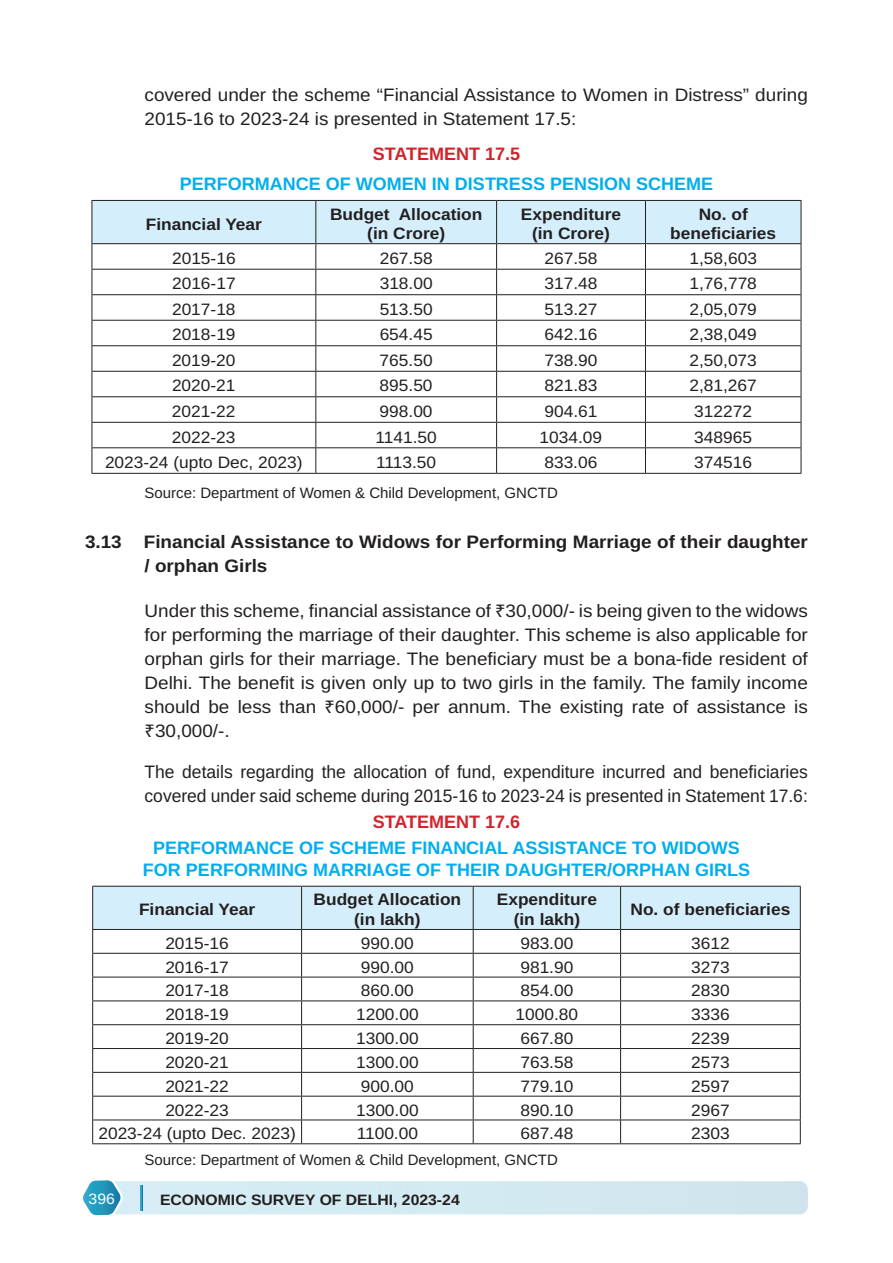
<style>
.page{position:relative;width:893px;height:1263px;background:#fff}
.page>*{position:absolute;margin:0;border:0;box-sizing:border-box;transform-origin:0 0}
.t1{font:18px/24px "Arimo";color:#231f20;scale:1.05 1}
.t2{font:18px/24px "Arimo";color:#231f20}
.t3{font:700 18px/21.6px "Arimo";color:#00aeef;text-align:center}
.t4{font:700 18px/24px "Arimo";color:#231f20;scale:1.05 1}
.t5{font:700 18px "Arimo";color:#d1232a}
.t6{font:16.5px "Arimo";color:#231f20;scale:1.05 1}
.t7{font:700 16.5px/19.8px "Arimo";color:#231f20;text-align:center;scale:1.05 1}
.t8{font:15px "Arimo";color:#231f20}
.t9{font:700 15px "Arimo";color:#231f20;scale:1.05 1}
.t10{font:15px "Arimo";color:#fff;scale:1.05 1}
</style>
<div class="page">
<div style="left:105px;top:1181px;width:703px;height:33px;background:#d3eaf1;border-radius:9px"></div>
<svg style="left:83px;top:1180px;width:42px;height:36px"></svg>
<svg style="left:141px;top:1185px;width:1px;height:25px"></svg>
<svg style="left:92px;top:200px;width:710px;height:273px"></svg>
<hr style="left:92px;top:473px;width:224px;height:1px;background:#231f20">
<hr style="left:316px;top:473px;width:181px;height:1px;background:#231f20">
<hr style="left:497px;top:473px;width:148px;height:1px;background:#231f20">
<hr style="left:645px;top:473px;width:156px;height:1px;background:#231f20">
<svg style="left:92px;top:886px;width:709px;height:257px"></svg>
<hr style="left:92px;top:1143px;width:210px;height:1px;background:#231f20">
<hr style="left:302px;top:1143px;width:171px;height:1px;background:#231f20">
<hr style="left:473px;top:1143px;width:148px;height:1px;background:#231f20">
<hr style="left:621px;top:1143px;width:180px;height:1px;background:#231f20">
<p class="t1" style="left:145px;top:83px;width:633px">covered under the scheme “Financial Assistance to Women in Distress” during<br>2015-16 to 2023-24 is presented in Statement 17.5:</p>
<p class="t5" style="left:373px;top:141px;width:149px">STATEMENT 17.5</p>
<p class="t3" style="left:180px;top:173px;width:535px">PERFORMANCE OF WOMEN IN DISTRESS PENSION SCHEME</p>
<p class="t7" style="left:146px;top:214px;width:112px">Financial Year</p>
<p class="t7" style="left:330px;top:204px;width:147px">Budget Allocation (in Crore)</p>
<p class="t7" style="left:521px;top:204px;width:97px">Expenditure (in Crore)</p>
<p class="t7" style="left:670px;top:204px;width:102px">No. of beneficiaries</p>
<p class="t6" style="left:172px;top:247px;width:62px">2015-16</p>
<p class="t6" style="left:380px;top:247px;width:52px">267.58</p>
<p class="t6" style="left:544px;top:247px;width:52px">267.58</p>
<p class="t6" style="left:689px;top:247px;width:66px">1,58,603</p>
<p class="t6" style="left:172px;top:272px;width:62px">2016-17</p>
<p class="t6" style="left:380px;top:272px;width:52px">318.00</p>
<p class="t6" style="left:544px;top:272px;width:52px">317.48</p>
<p class="t6" style="left:689px;top:272px;width:66px">1,76,778</p>
<p class="t6" style="left:172px;top:298px;width:62px">2017-18</p>
<p class="t6" style="left:380px;top:298px;width:52px">513.50</p>
<p class="t6" style="left:544px;top:298px;width:52px">513.27</p>
<p class="t6" style="left:689px;top:298px;width:66px">2,05,079</p>
<p class="t6" style="left:172px;top:323px;width:62px">2018-19</p>
<p class="t6" style="left:380px;top:323px;width:52px">654.45</p>
<p class="t6" style="left:544px;top:323px;width:52px">642.16</p>
<p class="t6" style="left:689px;top:323px;width:66px">2,38,049</p>
<p class="t6" style="left:172px;top:349px;width:62px">2019-20</p>
<p class="t6" style="left:380px;top:349px;width:52px">765.50</p>
<p class="t6" style="left:544px;top:349px;width:52px">738.90</p>
<p class="t6" style="left:689px;top:349px;width:66px">2,50,073</p>
<p class="t6" style="left:172px;top:374px;width:62px">2020-21</p>
<p class="t6" style="left:380px;top:374px;width:52px">895.50</p>
<p class="t6" style="left:544px;top:374px;width:52px">821.83</p>
<p class="t6" style="left:689px;top:374px;width:66px">2,81,267</p>
<p class="t6" style="left:172px;top:400px;width:62px">2021-22</p>
<p class="t6" style="left:380px;top:400px;width:52px">998.00</p>
<p class="t6" style="left:544px;top:400px;width:52px">904.61</p>
<p class="t6" style="left:694px;top:400px;width:57px">312272</p>
<p class="t6" style="left:172px;top:425px;width:62px">2022-23</p>
<p class="t6" style="left:375px;top:425px;width:60px">1141.50</p>
<p class="t6" style="left:540px;top:425px;width:61px">1034.09</p>
<p class="t6" style="left:694px;top:425px;width:57px">348965</p>
<p class="t6" style="left:105px;top:451px;width:190px">2023-24 (upto Dec, 2023)</p>
<p class="t6" style="left:376px;top:451px;width:59px">1113.50</p>
<p class="t6" style="left:544px;top:451px;width:52px">833.06</p>
<p class="t6" style="left:694px;top:451px;width:57px">374516</p>
<p class="t8" style="left:145px;top:483px;width:415px">Source: Department of Women &amp; Child Development, GNCTD</p>
<p class="t4" style="left:145px;top:530px;width:633px;text-indent:-60px">3.13 Financial Assistance to Widows for Performing Marriage of their daughter / orphan Girls</p>
<p class="t1" style="left:145px;top:599px;width:633px;text-align:justify">Under this scheme, financial assistance of ₹30,000/- is being given to the widows for performing the marriage of their daughter. This scheme is also applicable for orphan girls for their marriage. The beneficiary must be a bona-fide resident of Delhi. The benefit is given only up to two girls in the family. The family income should be less than ₹60,000/- per annum. The existing rate of assistance is ₹30,000/-.</p>
<p class="t2" style="left:145px;top:760px;width:665px">The details regarding the allocation of fund, expenditure incurred and beneficiaries covered under said scheme during 2015-16 to 2023-24 is presented in Statement 17.6:</p>
<p class="t5" style="left:373px;top:809px;width:149px">STATEMENT 17.6</p>
<p class="t3" style="left:143px;top:837px;width:609px">PERFORMANCE OF SCHEME FINANCIAL ASSISTANCE TO WIDOWS<br>FOR PERFORMING MARRIAGE OF THEIR DAUGHTER/ORPHAN GIRLS</p>
<p class="t7" style="left:139px;top:900px;width:112px">Financial Year</p>
<p class="t7" style="left:314px;top:890px;width:142px">Budget Allocation (in lakh)</p>
<p class="t7" style="left:497px;top:890px;width:97px">Expenditure (in lakh)</p>
<p class="t7" style="left:630px;top:900px;width:154px">No. of beneficiaries</p>
<p class="t6" style="left:165px;top:932px;width:62px">2015-16</p>
<p class="t6" style="left:361px;top:932px;width:52px">990.00</p>
<p class="t6" style="left:520px;top:932px;width:52px">983.00</p>
<p class="t6" style="left:691px;top:932px;width:38px">3612</p>
<p class="t6" style="left:165px;top:955px;width:62px">2016-17</p>
<p class="t6" style="left:361px;top:955px;width:52px">990.00</p>
<p class="t6" style="left:520px;top:955px;width:52px">981.90</p>
<p class="t6" style="left:691px;top:955px;width:38px">3273</p>
<p class="t6" style="left:165px;top:979px;width:62px">2017-18</p>
<p class="t6" style="left:361px;top:979px;width:52px">860.00</p>
<p class="t6" style="left:520px;top:979px;width:52px">854.00</p>
<p class="t6" style="left:691px;top:979px;width:38px">2830</p>
<p class="t6" style="left:165px;top:1003px;width:62px">2018-19</p>
<p class="t6" style="left:356px;top:1003px;width:61px">1200.00</p>
<p class="t6" style="left:516px;top:1003px;width:61px">1000.80</p>
<p class="t6" style="left:691px;top:1003px;width:38px">3336</p>
<p class="t6" style="left:165px;top:1027px;width:62px">2019-20</p>
<p class="t6" style="left:356px;top:1027px;width:61px">1300.00</p>
<p class="t6" style="left:520px;top:1027px;width:52px">667.80</p>
<p class="t6" style="left:691px;top:1027px;width:38px">2239</p>
<p class="t6" style="left:165px;top:1051px;width:62px">2020-21</p>
<p class="t6" style="left:356px;top:1051px;width:61px">1300.00</p>
<p class="t6" style="left:520px;top:1051px;width:52px">763.58</p>
<p class="t6" style="left:691px;top:1051px;width:38px">2573</p>
<p class="t6" style="left:165px;top:1074px;width:62px">2021-22</p>
<p class="t6" style="left:361px;top:1074px;width:52px">900.00</p>
<p class="t6" style="left:520px;top:1074px;width:52px">779.10</p>
<p class="t6" style="left:691px;top:1074px;width:38px">2597</p>
<p class="t6" style="left:165px;top:1098px;width:62px">2022-23</p>
<p class="t6" style="left:356px;top:1098px;width:61px">1300.00</p>
<p class="t6" style="left:520px;top:1098px;width:52px">890.10</p>
<p class="t6" style="left:691px;top:1098px;width:38px">2967</p>
<p class="t6" style="left:98px;top:1122px;width:190px">2023-24 (upto Dec. 2023)</p>
<p class="t6" style="left:357px;top:1122px;width:60px">1100.00</p>
<p class="t6" style="left:520px;top:1122px;width:52px">687.48</p>
<p class="t6" style="left:691px;top:1122px;width:38px">2303</p>
<p class="t8" style="left:145px;top:1149px;width:415px">Source: Department of Women &amp; Child Development, GNCTD</p>
<p class="t10" style="left:89px;top:1188px;width:27px">396</p>
<p class="t9" style="left:160px;top:1190px;width:287px">ECONOMIC SURVEY OF DELHI, 2023-24</p>
</div>
